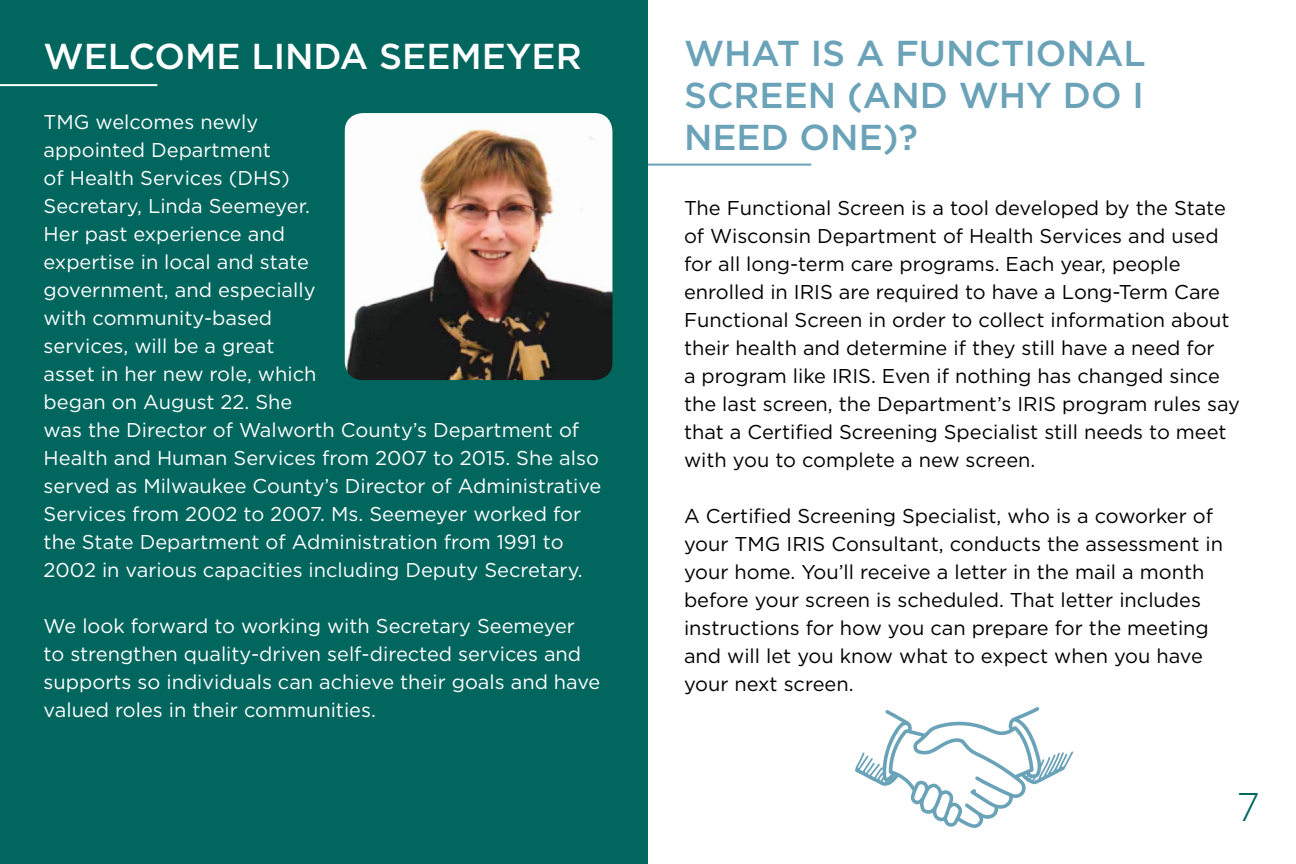
<style>
.page{position:relative;width:1296px;height:864px;background:#fff}
.page>*{position:absolute;margin:0;border:0;box-sizing:border-box;transform-origin:0 0}
.t1{font:300 40px "Gotham";color:#00665e}
.t2{font:500 36px/42px "Gotham";color:#6aa2b8;text-align:justify}
.t3{font:500 36px "Gotham";color:#fff}
.t4{font:20px/28px "Gotham";color:#000}
.t5{font:20px/28px "Gotham";color:#fff}
</style>
<div class="page">
<hr style="left:648px;top:164px;width:163px;height:2px;background:#6aa2b8">
<svg style="left:855px;top:707px;width:218px;height:121px"></svg>
<div style="left:0;top:0;width:648px;height:864px;background:#00665e"></div>
<img style="left:345px;top:113px;width:267px;height:267px">
<hr style="left:0;top:84px;width:157px;height:2px;background:#fff">
<h2 class="t3" style="left:44px;top:36px;width:540px">WELCOME LINDA SEEMEYER</h2>
<p class="t5" style="left:44px;top:107px;width:559px">TMG welcomes newly<br>appointed Department<br>of Health Services (DHS)<br>Secretary, Linda Seemeyer.<br>Her past experience and<br>expertise in local and state<br>government, and especially<br>with community-based<br>services, will be a great<br>asset in her new role, which<br>began on August 22. She<br>was the Director of Walworth County’s Department of Health and Human Services from 2007 to 2015. She also served as Milwaukee County’s Director of Administrative Services from 2002 to 2007. Ms. Seemeyer worked for the State Department of Administration from 1991 to 2002 in various capacities including Deputy Secretary.</p>
<p class="t5" style="left:44px;top:611px;width:558px">We look forward to working with Secretary Seemeyer to strengthen quality-driven self-directed services and supports so individuals can achieve their goals and have valued roles in their communities.</p>
<h2 class="t2" style="left:684px;top:31px;width:463px">WHAT IS A FUNCTIONAL SCREEN (AND WHY DO I NEED ONE)?</h2>
<p class="t4" style="left:684px;top:193px;width:558px">The Functional Screen is a tool developed by the State of Wisconsin Department of Health Services and used for all long-term care programs. Each year, people enrolled in IRIS are required to have a Long-Term Care Functional Screen in order to collect information about their health and determine if they still have a need for<br>a program like IRIS. Even if nothing has changed since the last screen, the Department’s IRIS program rules say that a Certified Screening Specialist still needs to meet with you to complete a new screen.</p>
<p class="t4" style="left:684px;top:501px;width:541px">A Certified Screening Specialist, who is a coworker of your TMG IRIS Consultant, conducts the assessment in your home. You’ll receive a letter in the mail a month before your screen is scheduled. That letter includes instructions for how you can prepare for the meeting and will let you know what to expect when you have your next screen.</p>
<h1 class="t1" style="left:1237px;top:785px;width:25px">7</h1>
</div>
